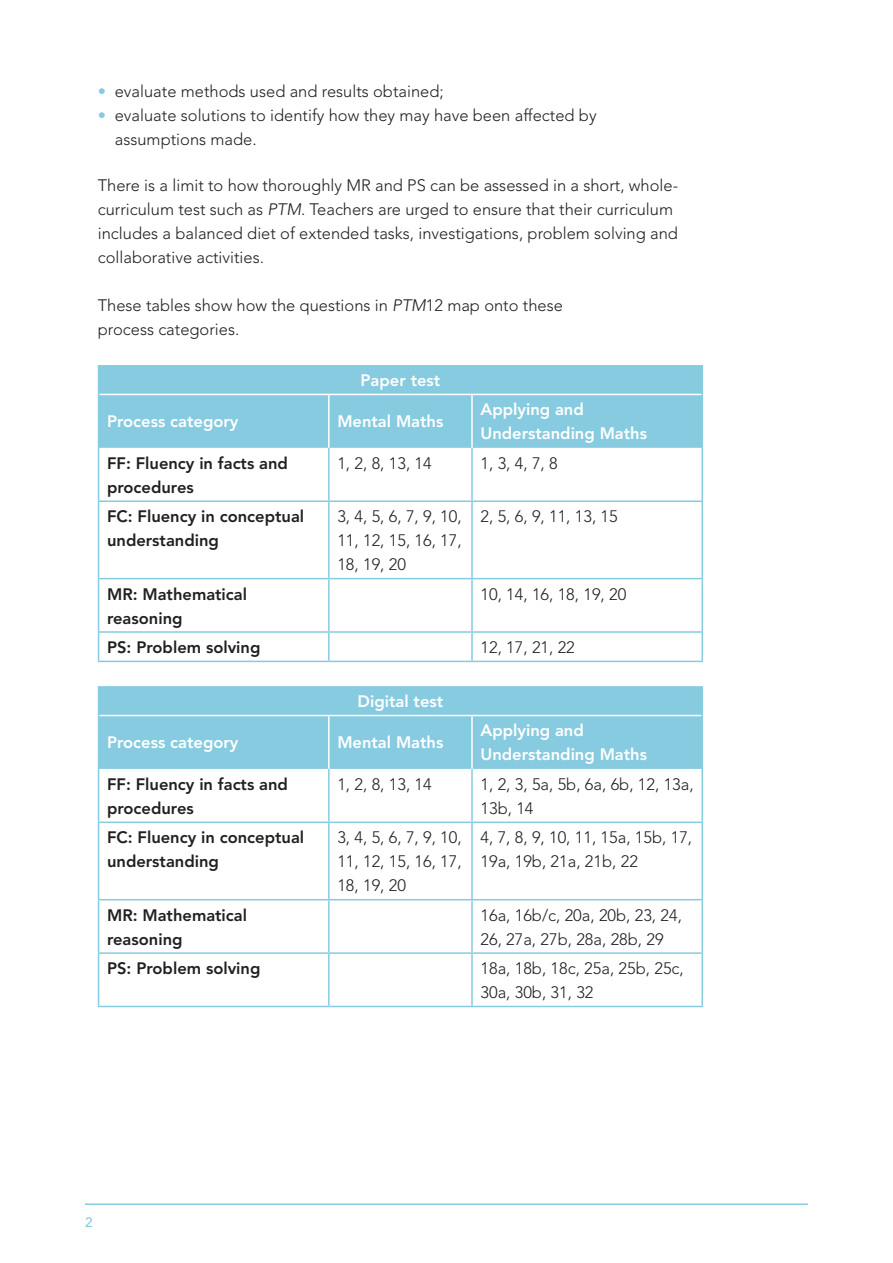
<style>
.page{position:relative;width:893px;height:1263px;background:#fff}
.page>*{position:absolute;margin:0;border:0;box-sizing:border-box;transform-origin:0 0}
.Main_Text{font:300 16.5px/24px "Avenir";color:#231f20}
.Main_Text-2{font:800 16.5px/24px "Avenir";color:#231f20}
.Main_Text-3{font:800 16.5px/24px "Avenir";color:#fff}
.Bulleted_text{font:300 16.5px/24px "Avenir";color:#231f20}
.t1{font:500 13.5px "Avenir";color:#87cbe1}
.s1{color:#87cbe1}
.s2{font-style:italic}
</style>
<div class="page">
<hr style="left:85px;top:1203px;width:723px;height:2px;background:#87cbe1">
<div style="left:99px;top:365px;width:602px;height:83px;background:#87cbe1"></div>
<hr style="left:328px;top:395px;width:2px;height:53px;background:#fff">
<hr style="left:471px;top:395px;width:2px;height:53px;background:#fff">
<hr style="left:99px;top:394px;width:230px;height:1px;background:#fff">
<hr style="left:329px;top:394px;width:143px;height:1px;background:#fff">
<hr style="left:472px;top:394px;width:229px;height:1px;background:#fff">
<svg style="left:98px;top:365px;width:1px;height:29px"></svg>
<hr style="left:701px;top:365px;width:2px;height:29px;background:#87cbe1">
<hr style="left:98px;top:394px;width:1px;height:54px;background:#87cbe1">
<hr style="left:98px;top:448px;width:1px;height:52px;background:#87cbe1">
<hr style="left:328px;top:448px;width:2px;height:52px;background:#87cbe1">
<hr style="left:701px;top:394px;width:2px;height:54px;background:#87cbe1">
<hr style="left:471px;top:448px;width:2px;height:52px;background:#87cbe1">
<hr style="left:701px;top:448px;width:2px;height:52px;background:#87cbe1">
<hr style="left:98px;top:502px;width:1px;height:76px;background:#87cbe1">
<hr style="left:98px;top:579px;width:1px;height:52px;background:#87cbe1">
<svg style="left:98px;top:633px;width:1px;height:28px"></svg>
<hr style="left:98px;top:500px;width:231px;height:2px;background:#87cbe1">
<hr style="left:329px;top:500px;width:143px;height:2px;background:#87cbe1">
<hr style="left:328px;top:502px;width:2px;height:76px;background:#87cbe1">
<hr style="left:328px;top:579px;width:2px;height:52px;background:#87cbe1">
<hr style="left:328px;top:633px;width:2px;height:28px;background:#87cbe1">
<hr style="left:98px;top:578px;width:231px;height:1px;background:#87cbe1">
<hr style="left:329px;top:578px;width:143px;height:1px;background:#87cbe1">
<hr style="left:98px;top:631px;width:231px;height:2px;background:#87cbe1">
<hr style="left:329px;top:631px;width:143px;height:2px;background:#87cbe1">
<hr style="left:98px;top:661px;width:231px;height:1px;background:#87cbe1">
<hr style="left:329px;top:661px;width:143px;height:1px;background:#87cbe1">
<hr style="left:471px;top:502px;width:2px;height:76px;background:#87cbe1">
<hr style="left:471px;top:579px;width:2px;height:52px;background:#87cbe1">
<hr style="left:471px;top:633px;width:2px;height:28px;background:#87cbe1">
<hr style="left:472px;top:500px;width:231px;height:2px;background:#87cbe1">
<hr style="left:701px;top:502px;width:2px;height:76px;background:#87cbe1">
<hr style="left:701px;top:579px;width:2px;height:52px;background:#87cbe1">
<hr style="left:701px;top:633px;width:2px;height:28px;background:#87cbe1">
<hr style="left:472px;top:578px;width:231px;height:1px;background:#87cbe1">
<hr style="left:472px;top:631px;width:231px;height:2px;background:#87cbe1">
<hr style="left:472px;top:661px;width:231px;height:1px;background:#87cbe1">
<div style="left:99px;top:686px;width:602px;height:83px;background:#87cbe1"></div>
<hr style="left:328px;top:716px;width:2px;height:53px;background:#fff">
<hr style="left:471px;top:716px;width:2px;height:53px;background:#fff">
<hr style="left:99px;top:715px;width:230px;height:1px;background:#fff">
<hr style="left:329px;top:715px;width:143px;height:1px;background:#fff">
<hr style="left:472px;top:715px;width:229px;height:1px;background:#fff">
<svg style="left:98px;top:686px;width:1px;height:29px"></svg>
<hr style="left:701px;top:686px;width:2px;height:29px;background:#87cbe1">
<hr style="left:98px;top:715px;width:1px;height:54px;background:#87cbe1">
<hr style="left:701px;top:715px;width:2px;height:54px;background:#87cbe1">
<hr style="left:98px;top:769px;width:1px;height:52px;background:#87cbe1">
<hr style="left:328px;top:769px;width:2px;height:52px;background:#87cbe1">
<hr style="left:471px;top:769px;width:2px;height:52px;background:#87cbe1">
<hr style="left:701px;top:769px;width:2px;height:52px;background:#87cbe1">
<hr style="left:98px;top:823px;width:1px;height:76px;background:#87cbe1">
<hr style="left:98px;top:821px;width:231px;height:2px;background:#87cbe1">
<hr style="left:328px;top:823px;width:2px;height:76px;background:#87cbe1">
<hr style="left:329px;top:821px;width:143px;height:2px;background:#87cbe1">
<hr style="left:471px;top:823px;width:2px;height:76px;background:#87cbe1">
<hr style="left:472px;top:821px;width:231px;height:2px;background:#87cbe1">
<hr style="left:701px;top:823px;width:2px;height:76px;background:#87cbe1">
<hr style="left:98px;top:900px;width:1px;height:52px;background:#87cbe1">
<hr style="left:98px;top:954px;width:1px;height:52px;background:#87cbe1">
<hr style="left:98px;top:899px;width:231px;height:1px;background:#87cbe1">
<hr style="left:98px;top:952px;width:231px;height:2px;background:#87cbe1">
<hr style="left:98px;top:1006px;width:231px;height:1px;background:#87cbe1">
<hr style="left:328px;top:900px;width:2px;height:52px;background:#87cbe1">
<hr style="left:328px;top:954px;width:2px;height:52px;background:#87cbe1">
<hr style="left:329px;top:899px;width:143px;height:1px;background:#87cbe1">
<hr style="left:329px;top:952px;width:143px;height:2px;background:#87cbe1">
<hr style="left:329px;top:1006px;width:143px;height:1px;background:#87cbe1">
<hr style="left:471px;top:900px;width:2px;height:52px;background:#87cbe1">
<hr style="left:471px;top:954px;width:2px;height:52px;background:#87cbe1">
<hr style="left:472px;top:899px;width:231px;height:1px;background:#87cbe1">
<hr style="left:701px;top:900px;width:2px;height:52px;background:#87cbe1">
<hr style="left:701px;top:954px;width:2px;height:52px;background:#87cbe1">
<hr style="left:472px;top:952px;width:231px;height:2px;background:#87cbe1">
<hr style="left:472px;top:1006px;width:231px;height:1px;background:#87cbe1">
<p class="Bulleted_text" style="left:98px;top:80px;width:347px"><span class="s1">•</span> evaluate methods used and results obtained;</p>
<p class="Bulleted_text" style="left:115px;top:104px;width:483px;text-indent:-17px"><span class="s1">•</span> evaluate solutions to identify how they may have been affected by assumptions made.</p>
<p class="Main_Text" style="left:98px;top:173px;width:582px">There is a limit to how thoroughly MR and PS can be assessed in a short, whole&shy;curriculum test such as <span class="s2">PTM</span>. Teachers are urged to ensure that their curriculum includes a balanced diet of extended tasks, investigations, problem solving and collaborative activities.</p>
<p class="Main_Text" style="left:98px;top:293px;width:467px">These tables show how the questions in <span class="s2">PTM</span>12 map onto these process categories.</p>
<p class="Main_Text-3" style="left:361px;top:368px;width:81px">Paper test</p>
<p class="Main_Text-3" style="left:107px;top:410px;width:133px">Process category</p>
<p class="Main_Text-3" style="left:337px;top:410px;width:108px">Mental Maths</p>
<p class="Main_Text-3" style="left:480px;top:398px;width:168px">Applying and<br>Understanding Maths</p>
<p class="Main_Text-2" style="left:107px;top:451px;width:182px">FF: Fluency in facts and procedures</p>
<p class="Main_Text" style="left:337px;top:451px;width:96px">1, 2, 8, 13, 14</p>
<p class="Main_Text" style="left:480px;top:451px;width:79px">1, 3, 4, 7, 8</p>
<p class="Main_Text-2" style="left:107px;top:504px;width:199px">FC: Fluency in conceptual understanding</p>
<p class="Main_Text" style="left:337px;top:504px;width:126px;text-align:justify">3, 4, 5, 6, 7, 9, 10, 11, 12, 15, 16, 17, 18, 19, 20</p>
<p class="Main_Text" style="left:480px;top:504px;width:139px">2, 5, 6, 9, 11, 13, 15</p>
<p class="Main_Text-2" style="left:107px;top:582px;width:141px">MR: Mathematical reasoning</p>
<p class="Main_Text" style="left:480px;top:582px;width:147px">10, 14, 16, 18, 19, 20</p>
<p class="Main_Text-2" style="left:107px;top:635px;width:155px">PS: Problem solving</p>
<p class="Main_Text" style="left:480px;top:635px;width:96px">12, 17, 21, 22</p>
<p class="Main_Text-3" style="left:358px;top:689px;width:87px">Digital test</p>
<p class="Main_Text-3" style="left:107px;top:731px;width:133px">Process category</p>
<p class="Main_Text-3" style="left:337px;top:731px;width:108px">Mental Maths</p>
<p class="Main_Text-3" style="left:480px;top:719px;width:168px">Applying and<br>Understanding Maths</p>
<p class="Main_Text-2" style="left:107px;top:772px;width:182px">FF: Fluency in facts and procedures</p>
<p class="Main_Text" style="left:337px;top:772px;width:96px">1, 2, 8, 13, 14</p>
<p class="Main_Text" style="left:480px;top:772px;width:215px">1, 2, 3, 5a, 5b, 6a, 6b, 12, 13a,<br>13b, 14</p>
<p class="Main_Text-2" style="left:107px;top:825px;width:199px">FC: Fluency in conceptual understanding</p>
<p class="Main_Text" style="left:337px;top:825px;width:126px;text-align:justify">3, 4, 5, 6, 7, 9, 10, 11, 12, 15, 16, 17, 18, 19, 20</p>
<p class="Main_Text" style="left:480px;top:825px;width:213px">4, 7, 8, 9, 10, 11, 15a, 15b, 17,<br>19a, 19b, 21a, 21b, 22</p>
<p class="Main_Text-2" style="left:107px;top:903px;width:141px">MR: Mathematical reasoning</p>
<p class="Main_Text" style="left:480px;top:903px;width:203px">16a, 16b/c, 20a, 20b, 23, 24,<br>26, 27a, 27b, 28a, 28b, 29</p>
<p class="Main_Text-2" style="left:107px;top:956px;width:155px">PS: Problem solving</p>
<p class="Main_Text" style="left:480px;top:956px;width:205px">18a, 18b, 18c, 25a, 25b, 25c,<br>30a, 30b, 31, 32</p>
<p class="t1" style="left:85px;top:1214px;width:9px">2</p>
</div>
